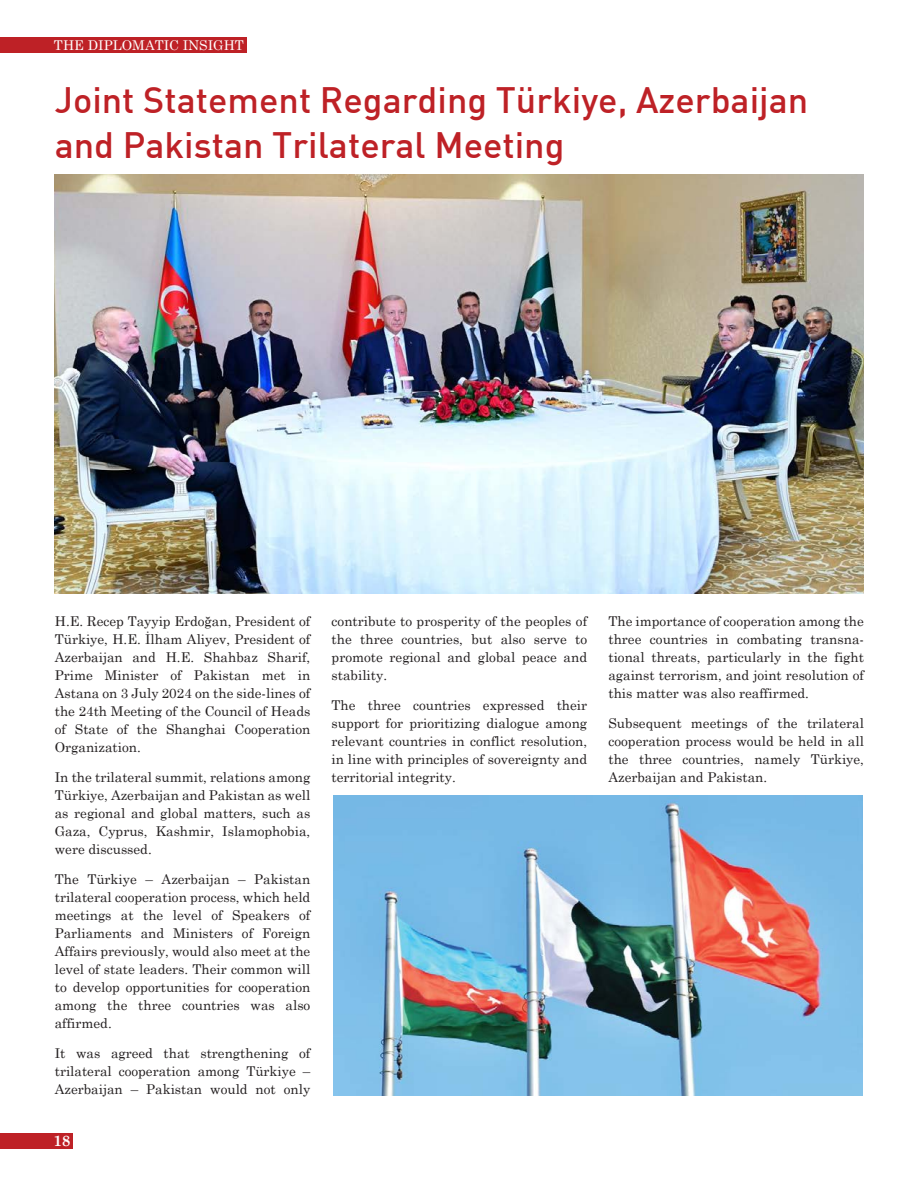
<style>
.page{position:relative;width:918px;height:1188px;background:#fff}
.page>*{position:absolute;margin:0;border:0;box-sizing:border-box;transform-origin:0 0}
.t1{font:500 36px/45px "DIN";color:#be2126}
.t2{font:700 15px "Century Schoolbook";color:#fff}
.t3{font:13.5px/18px "Century Schoolbook";color:#231f20;text-align:justify}
.t4{font:13.5px "Century Schoolbook";color:#fff}
</style>
<div class="page">
<div style="left:0;top:37px;width:247px;height:16px;background:#be2126"></div>
<div style="left:0;top:1133px;width:73px;height:16px;background:#be2126"></div>
<img style="left:55px;top:175px;width:809px;height:419px">
<img style="left:333px;top:796px;width:529px;height:300px">
<p class="t4" style="left:54px;top:34px;width:191px">THE DIPLOMATIC INSIGHT</p>
<h1 class="t1" style="left:55px;top:77px;width:755px">Joint Statement Regarding Türkiye, Azerbaijan and Pakistan Trilateral Meeting</h1>
<p class="t3" style="left:55px;top:611px;width:257px">H.E. Recep Tayyip Erdoğan, President of Türkiye, H.E. İlham Aliyev, President of Azerbaijan and H.E. Shahbaz Sharif, Prime Minister of Pakistan met in Astana on 3 July 2024 on the side-lines of the 24th Meeting of the Council of Heads of State of the Shanghai Cooperation Organization.</p>
<p class="t3" style="left:55px;top:767px;width:257px">In the trilateral summit, relations among Türkiye, Azerbaijan and Pakistan as well as regional and global matters, such as Gaza, Cyprus, Kashmir, Islamophobia, were discussed.</p>
<p class="t3" style="left:55px;top:869px;width:257px">The Türkiye – Azerbaijan – Pakistan trilateral cooperation process, which held meetings at the level of Speakers of Parliaments and Ministers of Foreign Affairs previously, would also meet at the level of state leaders. Their common will to develop opportunities for cooperation among the three countries was also affirmed.</p>
<p class="t3" style="left:55px;top:1043px;width:257px">It was agreed that strengthening of trilateral cooperation among Türkiye – Azerbaijan – Pakistan would not only</p>
<p class="t2" style="left:53px;top:1129px;width:19px">18</p>
<p class="t3" style="left:332px;top:611px;width:257px">contribute to prosperity of the peoples of the three countries, but also serve to promote regional and global peace and stability.</p>
<p class="t3" style="left:332px;top:695px;width:257px">The three countries expressed their support for prioritizing dialogue among relevant countries in conflict resolution, in line with principles of sovereignty and territorial integrity.</p>
<p class="t3" style="left:608px;top:611px;width:257px">The importance of cooperation among the three countries in combating transna&shy;tional threats, particularly in the fight against terrorism, and joint resolution of this matter was also reaffirmed.</p>
<p class="t3" style="left:608px;top:713px;width:257px">Subsequent meetings of the trilateral cooperation process would be held in all the three countries, namely Türkiye, Azerbaijan and Pakistan.</p>
</div>
